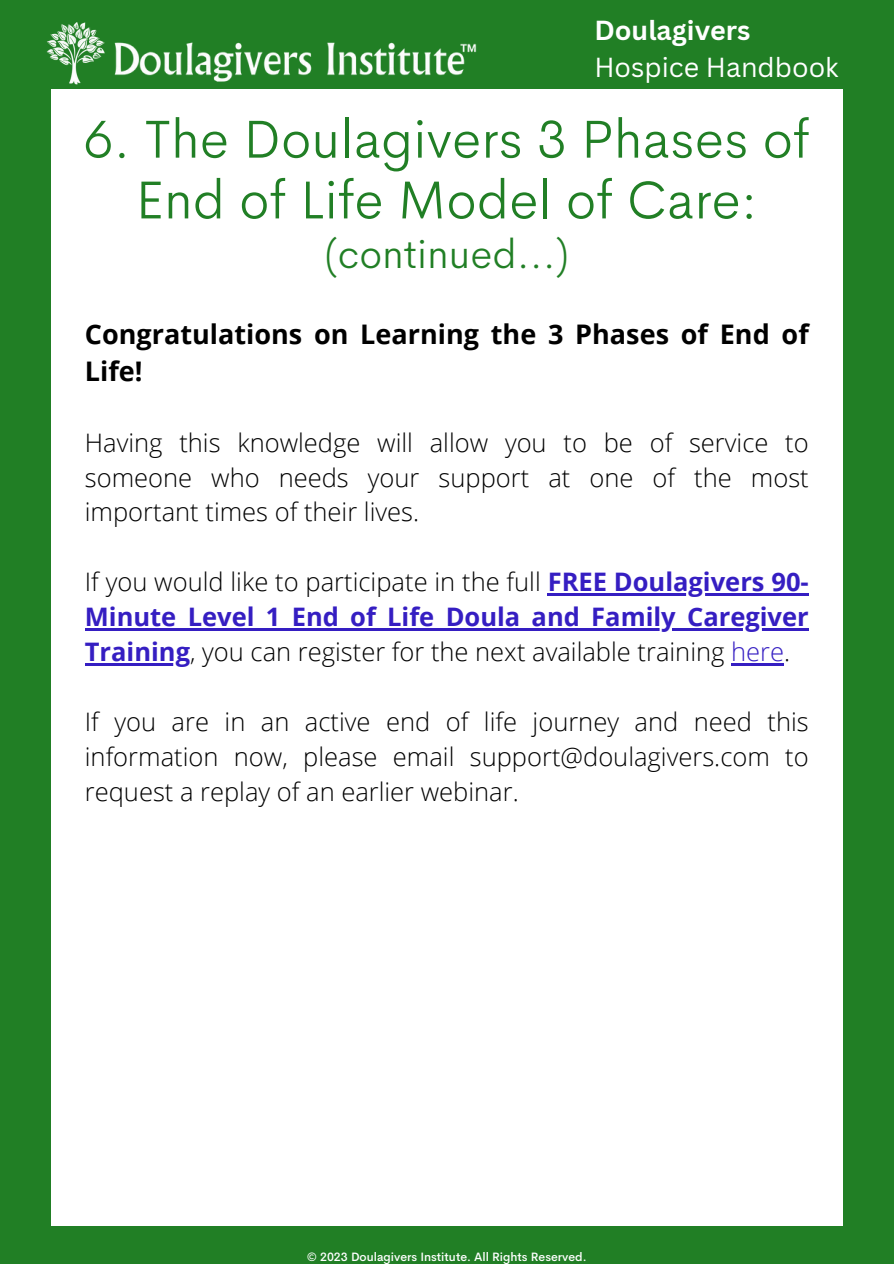
<style>
.page{position:relative;width:894px;height:1264px;background:#fff}
.page>*{position:absolute;margin:0;border:0;box-sizing:border-box;transform-origin:0 0}
.t1{font:300 54px/60.8px "Cerebri Sans";color:#217f25;text-align:center}
.t2{font:300 40.5px "Cerebri Sans";color:#217f25}
.t3{font:700 27px/37.2px "Open Sans";color:#000}
.t4{font:26.85px "Canva Sans";color:#fff}
.t5{font:700 26.85px "Canva Sans";color:#fff}
.t6{font:300 25.5px/34.8px "Open Sans";color:#000;text-align:justify}
.t7{font:700 25.5px/34.8px "Open Sans";color:#351ec2}
.t8{font:500 12px "Cerebri Sans";color:#fff}
.s1{font-weight:700;color:#351ec2}
.s2{font-weight:300;color:#000}
.s3{font-weight:300}
</style>
<div class="page">
<div style="left:0;top:0;width:893px;height:1263px;background:#217f25"></div>
<div style="left:51px;top:89px;width:791px;height:1136px;background:#fff"></div>
<img style="left:46px;top:22px;width:59px;height:63px">
<img style="left:114px;top:42px;width:363px;height:40px">
<hr style="left:547px;top:593px;width:261px;height:2px;background:#351ec2">
<hr style="left:85px;top:628px;width:723px;height:2px;background:#351ec2">
<hr style="left:85px;top:663px;width:105px;height:2px;background:#351ec2">
<hr style="left:731px;top:663px;width:52px;height:2px;background:#351ec2">
<p class="t5" style="left:594px;top:11px;width:158px">Doulagivers</p>
<p class="t4" style="left:594px;top:48px;width:246px">Hospice Handbook</p>
<h3 class="t1" style="left:83px;top:108px;width:727px">6. The Doulagivers 3 Phases of<br>End of Life Model of Care:</h3>
<h3 class="t2" style="left:324px;top:227px;width:246px">(continued...)</h3>
<h2 class="t3" style="left:85px;top:314px;width:725px">Congratulations on Learning the 3 Phases of End of<br>Life!</h2>
<h3 class="t6" style="left:85px;top:424px;width:725px">Having this knowledge will allow you to be of service to someone who needs your support at one of the most important times of their lives.</h3>
<h3 class="t6" style="left:85px;top:564px;width:725px">If you would like to participate in the full <span class="s1">FREE Doulagivers 90-</span></h3>
<p class="t7" style="left:85px;top:599px;width:725px">Minute Level 1 End of Life Doula and Family Caregiver<br>Training<span class="s2">, you can register for the next available training</span> <span class="s3">here</span><span class="s2">.</span></p>
<p class="t6" style="left:85px;top:703px;width:725px">If you are in an active end of life journey and need this information now, please email support@doulagivers.com to request a replay of an earlier webinar.</p>
<h1 class="t8" style="left:306px;top:1248px;width:281px">© 2023 Doulagivers Institute. All Rights Reserved.</h1>
</div>
